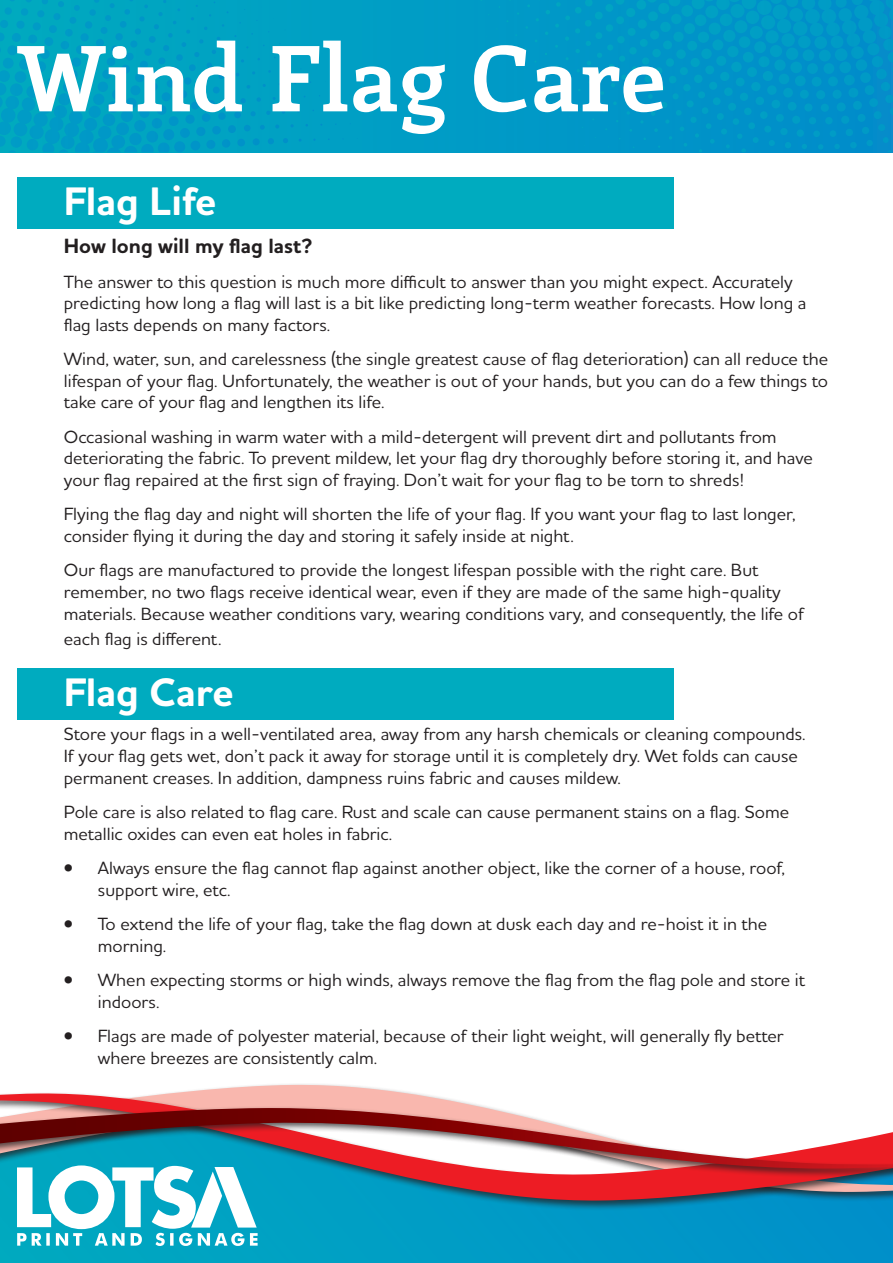
<style>
.page{position:relative;width:893px;height:1263px;background:#fff}
.page>*{position:absolute;margin:0;border:0;box-sizing:border-box;transform-origin:0 0}
.t1{font:700 90.6px "Enriqueta";color:#fff}
.t2{font:700 40.5px "Houschka Alt Pro";color:#fff}
.t3{font:700 21px "Houschka Alt Pro";color:#231f20}
.t4{font:500 18px/21.6px "Houschka Alt Pro";color:#231f20}
</style>
<div class="page">
<div style="left:17px;top:668px;width:657px;height:52px;background:#00abbf"></div>
<div style="left:17px;top:177px;width:657px;height:52px;background:#00abbf"></div>
<div style="left:0;top:0;width:893px;height:152px;background:linear-gradient(to right,#00a4c2,#0092c9)"></div>
<svg style="left:5px;top:0;width:257px;height:21px;background:#00a4c1"></svg>
<svg style="left:615px;top:0;width:278px;height:39px;background:#0098c6"></svg>
<svg style="left:0;top:1210px;width:893px;height:53px;background:#009ac5"></svg>
<svg style="left:194px;top:1084px;width:203px;height:7px"></svg>
<div style="left:0;top:1091px;width:893px;height:119px;background:#231f20;opacity:.75"></div>
<svg style="left:0;top:1092px;width:893px;height:110px"></svg>
<div style="left:0;top:1106px;width:893px;height:72px;background:#231f20;opacity:.75"></div>
<svg style="left:0;top:1108px;width:893px;height:61px"></svg>
<svg style="left:17px;top:1165px;width:241px;height:81px"></svg>
<h1 class="t1" style="left:17px;top:14px;width:651px">Wind Flag Care</h1>
<h2 class="t2" style="left:64px;top:175px;width:154px">Flag Life</h2>
<p class="t3" style="left:64px;top:233px;width:250px">How long will my flag last?</p>
<p class="t4" style="left:64px;top:270px;width:744px">The answer to this question is much more difficult to answer than you might expect. Accurately predicting how long a flag will last is a bit like predicting long-term weather forecasts. How long a flag lasts depends on many factors.</p>
<p class="t4" style="left:64px;top:348px;width:766px;text-align:justify">Wind, water, sun, and carelessness (the single greatest cause of flag deterioration) can all reduce the lifespan of your flag. Unfortunately, the weather is out of your hands, but you can do a few things to take care of your flag and lengthen its life.</p>
<p class="t4" style="left:64px;top:425px;width:751px">Occasional washing in warm water with a mild-detergent will prevent dirt and pollutants from deteriorating the fabric. To prevent mildew, let your flag dry thoroughly before storing it, and have your flag repaired at the first sign of fraying. Don’t wait for your flag to be torn to shreds!</p>
<p class="t4" style="left:64px;top:503px;width:733px">Flying the flag day and night will shorten the life of your flag. If you want your flag to last longer, consider flying it during the day and storing it safely inside at night.</p>
<p class="t4" style="left:64px;top:559px;width:742px">Our flags are manufactured to provide the longest lifespan possible with the right care. But remember, no two flags receive identical wear, even if they are made of the same high-quality materials. Because weather conditions vary, wearing conditions vary, and consequently, the life of</p>
<p class="t4" style="left:64px;top:627px;width:159px">each flag is different.</p>
<h2 class="t2" style="left:64px;top:666px;width:172px">Flag Care</h2>
<p class="t4" style="left:64px;top:723px;width:743px">Store your flags in a well-ventilated area, away from any harsh chemicals or cleaning compounds.<br>If your flag gets wet, don’t pack it away for storage until it is completely dry. Wet folds can cause permanent creases. In addition, dampness ruins fabric and causes mildew.</p>
<p class="t4" style="left:64px;top:801px;width:727px">Pole care is also related to flag care. Rust and scale can cause permanent stains on a flag. Some metallic oxides can even eat holes in fabric.</p>
<p class="t4" style="left:98px;top:856px;width:689px;text-indent:-34px">• Always ensure the flag cannot flap against another object, like the corner of a house, roof, support wire, etc.</p>
<p class="t4" style="left:98px;top:912px;width:671px;text-indent:-34px">• To extend the life of your flag, take the flag down at dusk each day and re-hoist it in the morning.</p>
<p class="t4" style="left:98px;top:968px;width:709px;text-indent:-34px">• When expecting storms or high winds, always remove the flag from the flag pole and store it indoors.</p>
<p class="t4" style="left:98px;top:1024px;width:687px;text-indent:-34px">• Flags are made of polyester material, because of their light weight, will generally fly better where breezes are consistently calm.</p>
</div>
